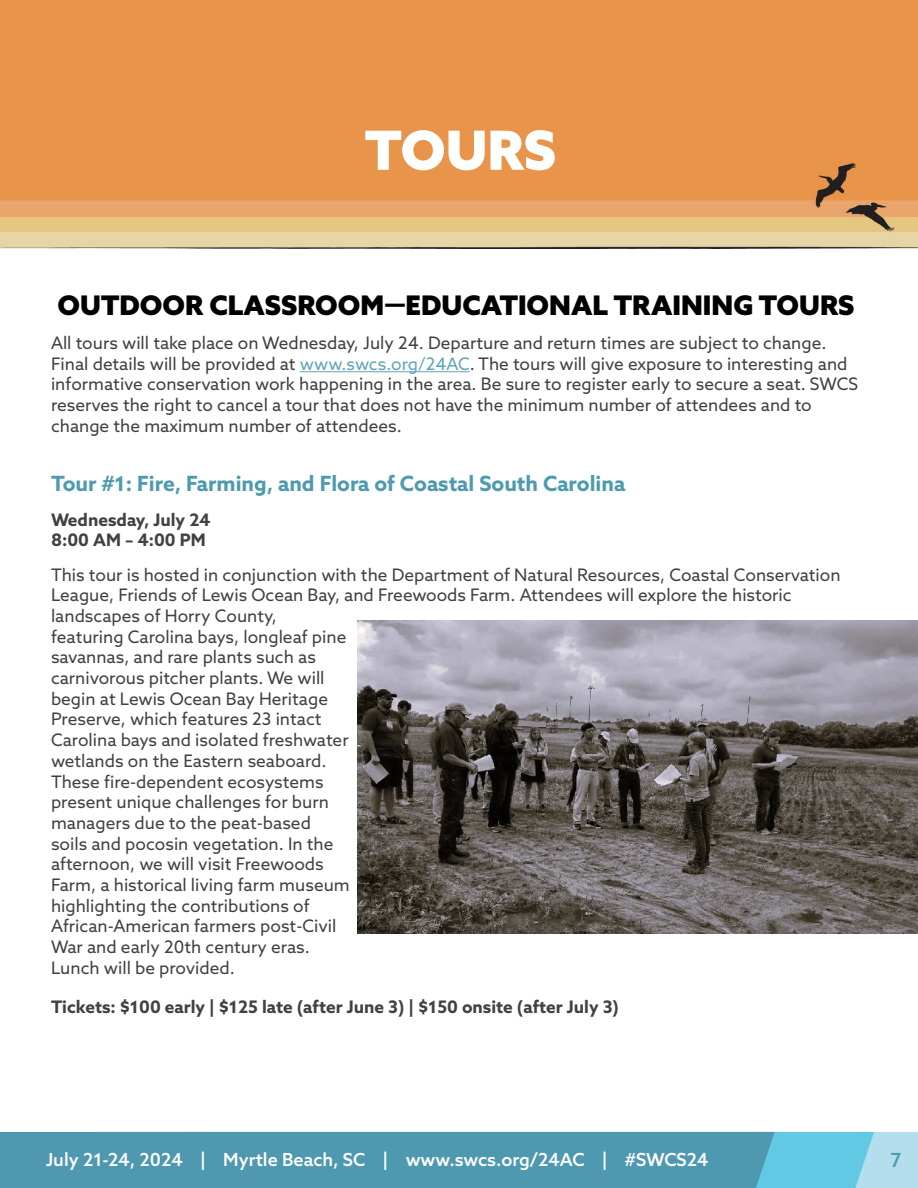
<style>
.page{position:relative;width:918px;height:1188px;background:#fff}
.page>*{position:absolute;margin:0;border:0;box-sizing:border-box;transform-origin:0 0}
.Section_Header{font:900 54px "Azo Sans";color:#fff}
.Header_1{font:900 27px "Azo Sans";color:#000}
.Body{font:700 21px "Azo Sans";color:#4e9aaf}
.t1{font:500 19.5px "Azo Sans";color:#4f9bb0}
.t2{font:500 18px "Azo Sans";color:#fff}
.Body-2{font:17.25px/20.7px "Azo Sans";color:#414042}
.Body-3{font:700 17.25px/20.7px "Azo Sans";color:#414042}
.s1{color:#60a4b7}
</style>
<div class="page">
<svg style="left:0;top:1132px;width:918px;height:56px;background:#56a2b8"></svg>
<img style="left:0;top:0;width:918px;height:248px">
<hr style="left:300px;top:371px;width:170px;height:1px;background:#60a4b7">
<img style="left:357px;top:620px;width:561px;height:313px">
<p class="Section_Header" style="left:365px;top:114px;width:193px">TOURS</p>
<p class="Header_1" style="left:58px;top:287px;width:798px">OUTDOOR CLASSROOM—EDUCATIONAL TRAINING TOURS</p>
<p class="Body-2" style="left:51px;top:332px;width:809px">All tours will take place on Wednesday, July 24. Departure and return times are subject to change.<br>Final details will be provided at <span class="s1">www.swcs.org/24AC</span>. The tours will give exposure to interesting and informative conservation work happening in the area. Be sure to register early to secure a seat. SWCS reserves the right to cancel a tour that does not have the minimum number of attendees and to change the maximum number of attendees.</p>
<p class="Body" style="left:51px;top:470px;width:576px">Tour #1: Fire, Farming, and Flora of Coastal South Carolina</p>
<p class="Body-3" style="left:51px;top:509px;width:161px">Wednesday, July 24<br>8:00 AM – 4:00 PM</p>
<p class="Body-2" style="left:51px;top:564px;width:791px">This tour is hosted in conjunction with the Department of Natural Resources, Coastal Conservation League, Friends of Lewis Ocean Bay, and Freewoods Farm. Attendees will explore the historic landscapes of Horry County,<br>featuring Carolina bays, longleaf pine<br>savannas, and rare plants such as<br>carnivorous pitcher plants. We will<br>begin at Lewis Ocean Bay Heritage<br>Preserve, which features 23 intact<br>Carolina bays and isolated freshwater<br>wetlands on the Eastern seaboard.<br>These fire-dependent ecosystems<br>present unique challenges for burn<br>managers due to the peat-based<br>soils and pocosin vegetation. In the<br>afternoon, we will visit Freewoods<br>Farm, a historical living farm museum<br>highlighting the contributions of<br>African-American farmers post-Civil<br>War and early 20th century eras.<br>Lunch will be provided.</p>
<p class="Body-3" style="left:51px;top:996px;width:569px">Tickets: $100 early | $125 late (after June 3) | $150 onsite (after July 3)</p>
<p class="t2" style="left:46px;top:1148px;width:664px">July 21-24, 2024 | Myrtle Beach, SC | www.swcs.org/24AC | #SWCS24</p>
<p class="t1" style="left:890px;top:1148px;width:12px">7</p>
</div>
